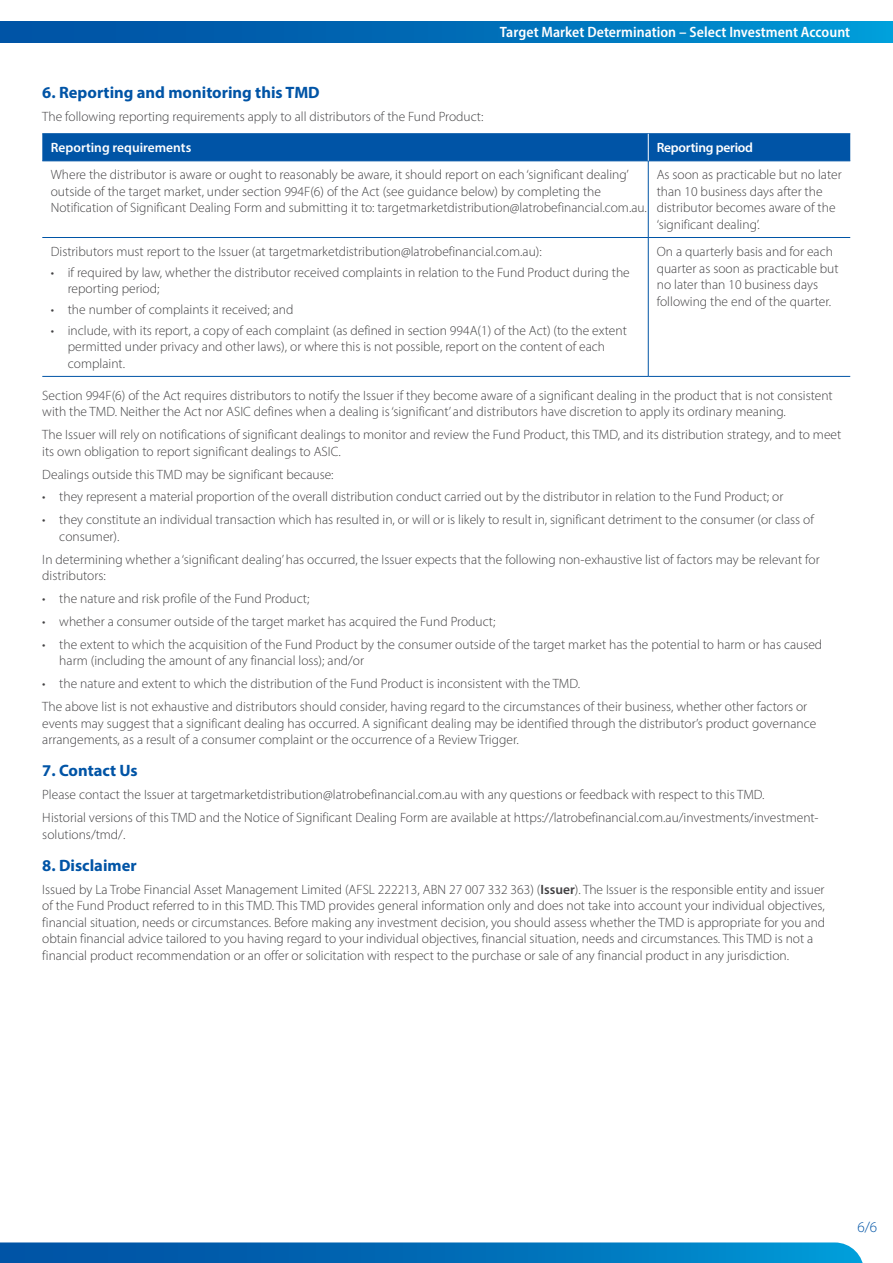
<style>
.page{position:relative;width:893px;height:1263px;background:#fff}
.page>*{position:absolute;margin:0;border:0;box-sizing:border-box;transform-origin:0 0}
.t1{font:700 16.5px "Myriad Pro";color:#0054a6}
.t2{font:600 semi-condensed 15px "Myriad Pro";letter-spacing:.005em;color:#fff}
.t3{font:300 15px "Myriad Pro";color:#0054a6}
.t4{font:300 13.5px/16.5px "Myriad Pro";color:#414042}
.t5{font:600 13.5px "Myriad Pro";color:#fff}
.t6{font:600 13.5px "Myriad Pro";letter-spacing:-.02em;color:#fff}
.s1{font-weight:600}
</style>
<div class="page">
<div style="left:0;top:21px;width:893px;height:22px;background:linear-gradient(to right,#004a9e,#0096d4)"></div>
<svg style="left:0;top:1242px;width:863px;height:21px;background:#0873ba"></svg>
<hr style="left:42px;top:133px;width:606px;height:1px;background:#0054a6">
<hr style="left:648px;top:133px;width:202px;height:1px;background:#0054a6">
<hr style="left:42px;top:161px;width:606px;height:1px;background:#0054a6">
<hr style="left:648px;top:161px;width:202px;height:1px;background:#0054a6">
<hr style="left:42px;top:237px;width:606px;height:1px;background:#0054a6">
<hr style="left:648px;top:237px;width:202px;height:1px;background:#0054a6">
<hr style="left:42px;top:376px;width:606px;height:1px;background:#0054a6">
<hr style="left:648px;top:376px;width:202px;height:1px;background:#0054a6">
<hr style="left:648px;top:161px;width:1px;height:76px;background:#0054a6">
<hr style="left:648px;top:238px;width:1px;height:138px;background:#0054a6">
<div style="left:42px;top:134px;width:808px;height:27px;background:#0054a6"></div>
<p class="t2" style="left:500px;top:23px;width:352px">Target Market Determination – Select Investment Account</p>
<p class="t1" style="left:42px;top:82px;width:279px">6. Reporting and monitoring this TMD</p>
<p class="t4" style="left:42px;top:108px;width:443px">The following reporting requirements apply to all distributors of the Fund Product:</p>
<p class="t5" style="left:51px;top:139px;width:142px">Reporting requirements</p>
<p class="t6" style="left:657px;top:139px;width:98px">Reporting period</p>
<p class="t4" style="left:51px;top:167px;width:598px">Where the distributor is aware or ought to reasonably be aware, it should report on each ‘significant dealing’ outside of the target market, under section 994F(6) of the Act (see guidance below) by completing the<br>Notification of Significant Dealing Form and submitting it to: targetmarketdistribution@latrobefinancial.com.au.</p>
<p class="t4" style="left:657px;top:167px;width:186px">As soon as practicable but no later than 10 business days after the distributor becomes aware of the ‘significant dealing’.</p>
<p class="t4" style="left:51px;top:243px;width:492px">Distributors must report to the Issuer (at targetmarketdistribution@latrobefinancial.com.au):</p>
<p class="t4" style="left:68px;top:264px;width:563px;text-indent:-17px">• if required by law, whether the distributor received complaints in relation to the Fund Product during the reporting period;</p>
<p class="t4" style="left:51px;top:301px;width:244px">• the number of complaints it received; and</p>
<p class="t4" style="left:68px;top:322px;width:560px;text-indent:-17px">• include, with its report, a copy of each complaint (as defined in section 994A(1) of the Act) (to the extent permitted under privacy and other laws), or where this is not possible, report on the content of each complaint.</p>
<p class="t4" style="left:657px;top:243px;width:183px">On a quarterly basis and for each quarter as soon as practicable but no later than 10 business days following the end of the quarter.</p>
<p class="t4" style="left:42px;top:387px;width:792px">Section 994F(6) of the Act requires distributors to notify the Issuer if they become aware of a significant dealing in the product that is not consistent with the TMD. Neither the Act nor ASIC defines when a dealing is ‘significant’ and distributors have discretion to apply its ordinary meaning.</p>
<p class="t4" style="left:42px;top:426px;width:800px">The Issuer will rely on notifications of significant dealings to monitor and review the Fund Product, this TMD, and its distribution strategy, and to meet its own obligation to report significant dealings to ASIC.</p>
<p class="t4" style="left:42px;top:466px;width:293px">Dealings outside this TMD may be significant because:</p>
<p class="t4" style="left:42px;top:489px;width:743px">• they represent a material proportion of the overall distribution conduct carried out by the distributor in relation to the Fund Product; or</p>
<p class="t4" style="left:59px;top:511px;width:756px;text-indent:-17px">• they constitute an individual transaction which has resulted in, or will or is likely to result in, significant detriment to the consumer (or class of consumer).</p>
<p class="t4" style="left:42px;top:551px;width:779px">In determining whether a ‘significant dealing’ has occurred, the Issuer expects that the following non-exhaustive list of factors may be relevant for distributors:</p>
<p class="t4" style="left:42px;top:590px;width:269px">• the nature and risk profile of the Fund Product;</p>
<p class="t4" style="left:42px;top:613px;width:455px">• whether a consumer outside of the target market has acquired the Fund Product;</p>
<p class="t4" style="left:59px;top:636px;width:764px;text-indent:-17px">• the extent to which the acquisition of the Fund Product by the consumer outside of the target market has the potential to harm or has caused harm (including the amount of any financial loss); and/or</p>
<p class="t4" style="left:42px;top:672px;width:766px;line-height:23px">• the nature and extent to which the distribution of the Fund Product is inconsistent with the TMD.<br>The above list is not exhaustive and distributors should consider, having regard to the circumstances of their business, whether other factors or</p>
<p class="t4" style="left:42px;top:715px;width:775px">events may suggest that a significant dealing has occurred. A significant dealing may be identified through the distributor’s product governance arrangements, as a result of a consumer complaint or the occurrence of a Review Trigger.</p>
<p class="t1" style="left:42px;top:760px;width:97px">7. Contact Us</p>
<p class="t4" style="left:42px;top:783px;width:778px;line-height:23px">Please contact the Issuer at targetmarketdistribution@latrobefinancial.com.au with any questions or feedback with respect to this TMD.<br>Historial versions of this TMD and the Notice of Significant Dealing Form are available at https://latrobefinancial.com.au/investments/investment-</p>
<p class="t4" style="left:42px;top:826px;width:85px">solutions/tmd/.</p>
<p class="t1" style="left:42px;top:855px;width:96px">8. Disclaimer</p>
<p class="t4" style="left:42px;top:881px;width:784px">Issued by La Trobe Financial Asset Management Limited (AFSL 222213, ABN 27 007 332 363) (<span class="s1">Issuer</span>). The Issuer is the responsible entity and issuer of the Fund Product referred to in this TMD. This TMD provides general information only and does not take into account your individual objectives, financial situation, needs or circumstances. Before making any investment decision, you should assess whether the TMD is appropriate for you and obtain financial advice tailored to you having regard to your individual objectives, financial situation, needs and circumstances. This TMD is not a financial product recommendation or an offer or solicitation with respect to the purchase or sale of any financial product in any jurisdiction.</p>
<p class="t3" style="left:857px;top:1218px;width:21px">6/6</p>
</div>
